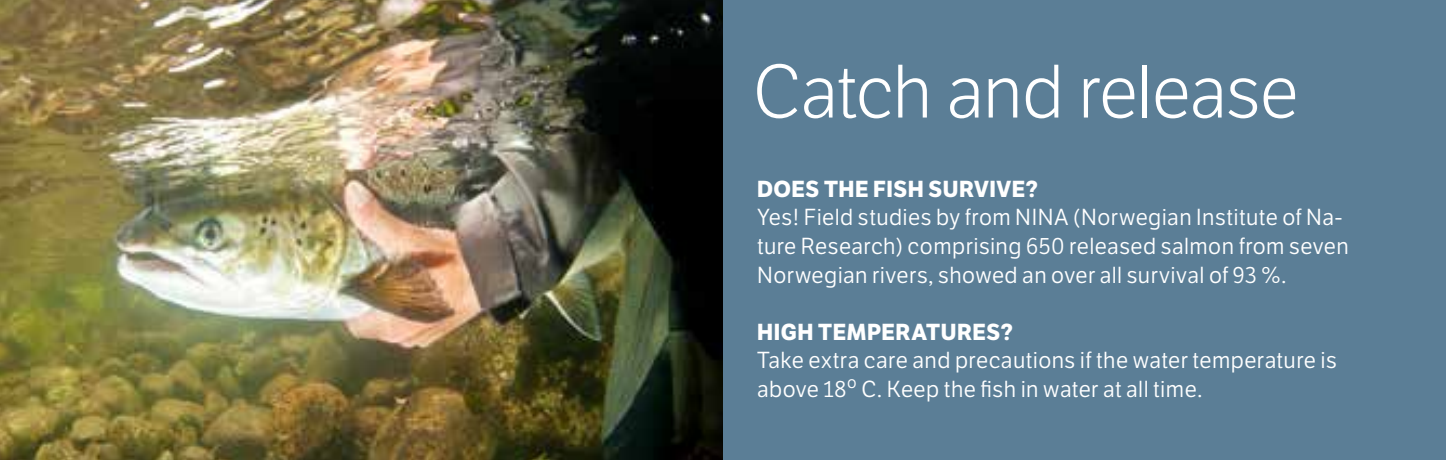
<style>
.page{position:relative;width:1446px;height:460px;background:#fff}
.page>*{position:absolute;margin:0;border:0;box-sizing:border-box;transform-origin:0 0}
.t1{font:300 73.2px "LFT Etica";letter-spacing:-.005em;color:#fff}
.t2{font:22.5px/28.5px "LFT Etica";letter-spacing:.02em;color:#fff}
.t3{font:700 22.5px "LFT Etica";letter-spacing:.025em;color:#fff}
</style>
<div class="page">
<div style="left:723px;top:0;width:723px;height:459px;background:#5b7e96"></div>
<img style="left:0;top:0;width:723px;height:459px">
<h1 class="t1" style="left:753px;top:50px;width:547px">Catch and release</h1>
<p class="t3" style="left:757px;top:175px;width:283px">DOES THE FISH SURVIVE?</p>
<p class="t2" style="left:757px;top:203px;width:593px">Yes! Field studies by from NINA (Norwegian Institute of Na&shy;ture Research) comprising 650 released salmon from seven<br>Norwegian rivers, showed an over all survival of 93 %.</p>
<p class="t3" style="left:757px;top:317px;width:258px">HIGH TEMPERATURES?</p>
<p class="t2" style="left:757px;top:346px;width:581px">Take extra care and precautions if the water temperature is above 18<sup>o</sup> C. Keep the fish in water at all time.</p>
</div>
